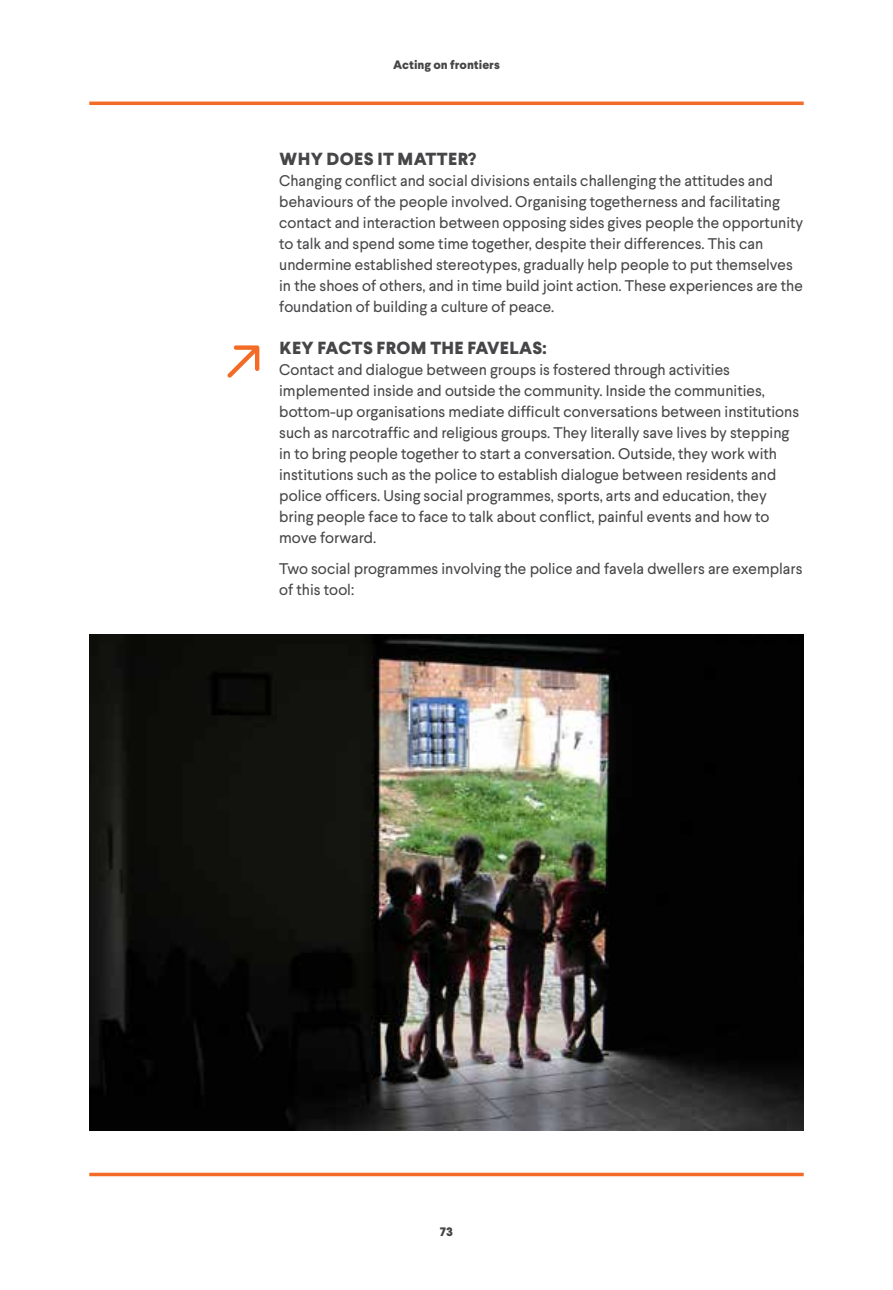
<style>
.page{position:relative;width:893px;height:1290px;background:#fff}
.page>*{position:absolute;margin:0;border:0;box-sizing:border-box;transform-origin:0 0}
.t1{font:800 17.5px "Larsseit";letter-spacing:.02em;color:#464547}
.t2{font:15.4px/21px "Larsseit";color:#464547}
.t3{font:800 12.25px "Larsseit";color:#464547}
</style>
<div class="page">
<hr style="left:89px;top:102px;width:715px;height:3px;background:#f36c27">
<hr style="left:89px;top:1173px;width:715px;height:3px;background:#f36c27">
<svg style="left:227px;top:345px;width:32px;height:33px"></svg>
<img style="left:89px;top:634px;width:715px;height:497px">
<p class="t3" style="left:393px;top:56px;width:108px">Acting on frontiers</p>
<p class="t1" style="left:280px;top:147px;width:198px">WHY DOES IT MATTER?</p>
<p class="t2" style="left:279px;top:170px;width:525px">Changing conflict and social divisions entails challenging the attitudes and behaviours of the people involved. Organising togetherness and facilitating contact and interaction between opposing sides gives people the opportunity to talk and spend some time together, despite their differences. This can undermine established stereotypes, gradually help people to put themselves in the shoes of others, and in time build joint action. These experiences are the foundation of building a culture of peace.</p>
<p class="t1" style="left:280px;top:336px;width:269px">KEY FACTS FROM THE FAVELAS:</p>
<p class="t2" style="left:279px;top:359px;width:521px">Contact and dialogue between groups is fostered through activities implemented inside and outside the community. Inside the communities, bottom-up organisations mediate difficult conversations between institutions such as narcotraffic and religious groups. They literally save lives by stepping in to bring people together to start a conversation. Outside, they work with institutions such as the police to establish dialogue between residents and police officers. Using social programmes, sports, arts and education, they bring people face to face to talk about conflict, painful events and how to move forward.</p>
<p class="t2" style="left:279px;top:558px;width:525px">Two social programmes involving the police and favela dwellers are exemplars of this tool:</p>
<p class="t3" style="left:440px;top:1223px;width:15px">73</p>
</div>
